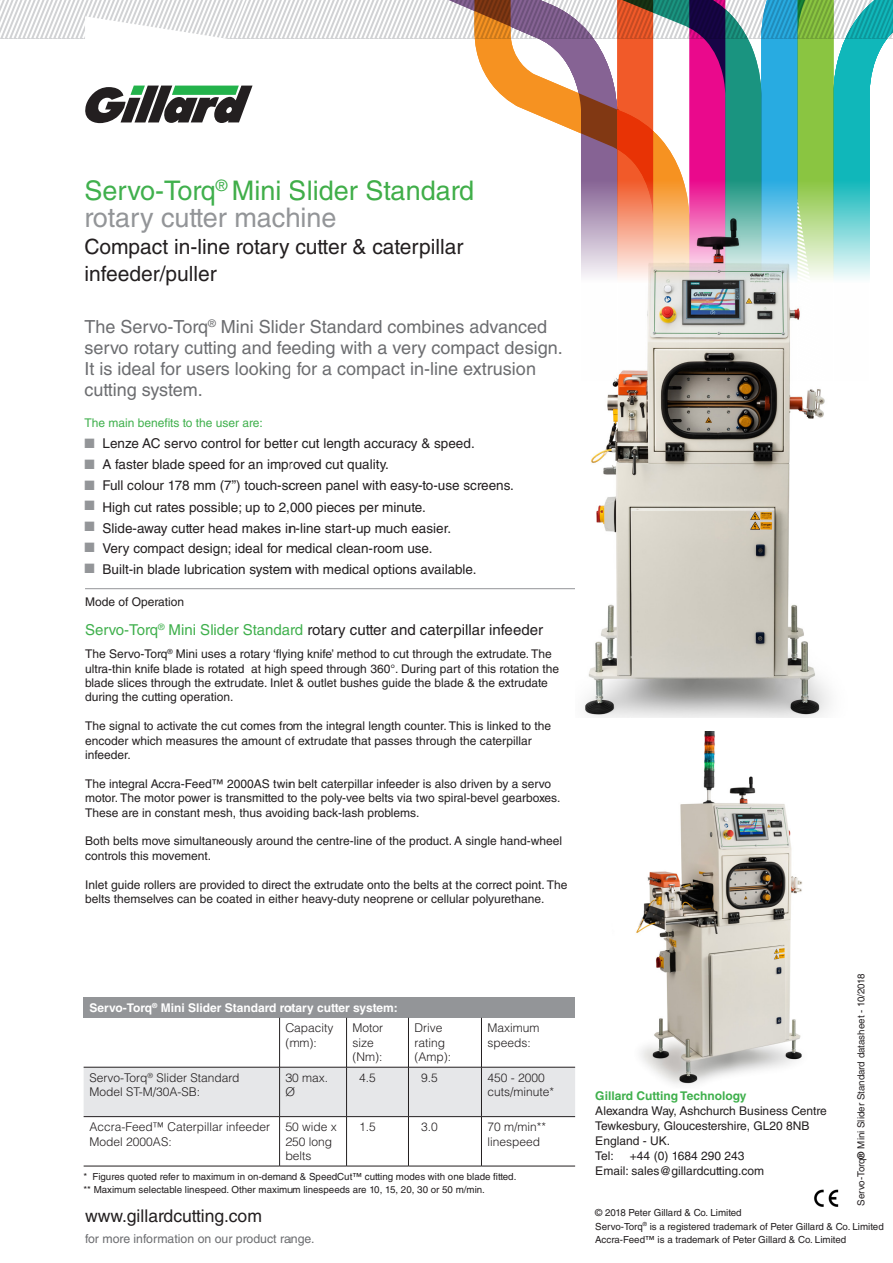
<style>
.page{position:relative;width:893px;height:1263px;background:#fff}
.page>*{position:absolute;margin:0;border:0;box-sizing:border-box;transform-origin:0 0}
.t1{font:27px/27px "Helvetica LT Std";color:#939598}
.t2{font:21px/27px "Helvetica LT Std";color:#231f20}
.t3{font:18px/21px "Helvetica LT Std";color:#6c6d70}
.t4{font:17.55px "Helvetica LT Std";color:#231f20}
.t5{font:15px "Helvetica LT Std";color:#231f20}
.t6{font:13.5px "Helvetica LT Std";color:#231f20}
.t7{font:12.3px "Helvetica LT Std";color:#6c6d70}
.t8{font:12px/14.4px "Helvetica LT Std";color:#231f20}
.t9{font:300 12px/14.4px "Helvetica LT Std";color:#231f20}
.t10{font:700 12px "Helvetica LT Std";color:#fff}
.t11{font:12px "Helvetica LT Std";color:#40b04d}
.t12{font:700 12px "Helvetica LT Std";color:#40b04d}
.t13{font:9.75px "Helvetica LT Std";color:#231f20}
.s1{color:#40b04d}
.s2{color:#40ae49}
.s3{font-weight:700}
</style>
<div class="page">
<hr style="left:85px;top:588px;width:490px;height:1px;background:#939598">
<div style="left:84px;top:997px;width:491px;height:21px;background:#939598"></div>
<div style="left:84px;top:1068px;width:491px;height:48px;background:#e6e7e9"></div>
<hr style="left:279px;top:1018px;width:1px;height:49px;background:#231f20">
<hr style="left:346px;top:1018px;width:1px;height:49px;background:#231f20">
<hr style="left:408px;top:1018px;width:1px;height:49px;background:#231f20">
<hr style="left:481px;top:1018px;width:1px;height:49px;background:#231f20">
<hr style="left:84px;top:1067px;width:196px;height:1px;background:#231f20">
<hr style="left:280px;top:1067px;width:67px;height:1px;background:#231f20">
<hr style="left:279px;top:1067px;width:1px;height:49px;background:#231f20">
<hr style="left:347px;top:1067px;width:61px;height:1px;background:#231f20">
<hr style="left:346px;top:1067px;width:1px;height:49px;background:#231f20">
<hr style="left:408px;top:1067px;width:73px;height:1px;background:#231f20">
<hr style="left:408px;top:1067px;width:1px;height:49px;background:#231f20">
<hr style="left:481px;top:1067px;width:94px;height:1px;background:#231f20">
<hr style="left:481px;top:1067px;width:1px;height:49px;background:#231f20">
<hr style="left:84px;top:1116px;width:196px;height:1px;background:#231f20">
<hr style="left:280px;top:1116px;width:67px;height:1px;background:#231f20">
<hr style="left:279px;top:1117px;width:1px;height:49px;background:#231f20">
<hr style="left:347px;top:1116px;width:61px;height:1px;background:#231f20">
<hr style="left:346px;top:1117px;width:1px;height:49px;background:#231f20">
<hr style="left:408px;top:1116px;width:73px;height:1px;background:#231f20">
<hr style="left:408px;top:1117px;width:1px;height:49px;background:#231f20">
<hr style="left:481px;top:1116px;width:94px;height:1px;background:#231f20">
<hr style="left:481px;top:1117px;width:1px;height:49px;background:#231f20">
<hr style="left:84px;top:1166px;width:196px;height:1px;background:#231f20">
<hr style="left:280px;top:1166px;width:67px;height:1px;background:#231f20">
<hr style="left:347px;top:1166px;width:61px;height:1px;background:#231f20">
<hr style="left:408px;top:1166px;width:73px;height:1px;background:#231f20">
<hr style="left:481px;top:1166px;width:94px;height:1px;background:#231f20">
<img style="left:584px;top:381px;width:246px;height:337px">
<img style="left:636px;top:732px;width:166px;height:353px">
<svg style="left:0;top:0;width:689px;height:381px"></svg>
<img style="left:689px;top:0;width:204px;height:381px">
<img style="left:814px;top:1189px;width:25px;height:18px">
<p class="t1" style="left:85px;top:177px;width:391px"><span class="s1">Servo-Torq</span><sup>®</sup> <span class="s2">Mini Slider Standard </span>rotary cutter machine</p>
<p class="t2" style="left:85px;top:233px;width:381px">Compact in-line rotary cutter &amp; caterpillar infeeder/puller</p>
<p class="t3" style="left:85px;top:316px;width:480px">The Servo-Torq<sup>®</sup> Mini Slider Standard combines advanced servo rotary cutting and feeding with a very compact design.<br>It is ideal for users looking for a compact in-line extrusion cutting system.</p>
<p class="t11" style="left:85px;top:415px;width:180px">The main benefits to the user are:</p>
<p class="t6" style="left:103px;top:435px;width:374px">Lenze AC servo control for better cut length accuracy &amp; speed.</p>
<p class="t6" style="left:103px;top:456px;width:288px">A faster blade speed for an improved cut quality.</p>
<p class="t6" style="left:103px;top:477px;width:413px">Full colour 178 mm (7”) touch-screen panel with easy-to-use screens.</p>
<p class="t6" style="left:103px;top:499px;width:325px">High cut rates possible; up to 2,000 pieces per minute.</p>
<p class="t6" style="left:103px;top:520px;width:350px">Slide-away cutter head makes in-line start-up much easier.</p>
<p class="t6" style="left:103px;top:541px;width:332px">Very compact design; ideal for medical clean-room use.</p>
<p class="t6" style="left:103px;top:561px;width:375px">Built-in blade lubrication system with medical options available.</p>
<p class="t8" style="left:85px;top:594px;width:101px">Mode of Operation</p>
<p class="t5" style="left:85px;top:621px;width:459px"><span class="s1">Servo-Torq</span><sup>®</sup> <span class="s1">Mini Slider Standard</span> rotary cutter and caterpillar infeeder</p>
<p class="t8" style="left:85px;top:647px;width:468px">The Servo-Torq<sup>®</sup> Mini uses a rotary ‘flying knife’ method to cut through the extrudate. The</p>
<p class="t8" style="left:85px;top:661px;width:476px">ultra-thin knife blade is rotated at high speed through 360°. During part of this rotation the blade slices through the extrudate. Inlet &amp; outlet bushes guide the blade &amp; the extrudate during the cutting operation.</p>
<p class="t8" style="left:85px;top:719px;width:468px">The signal to activate the cut comes from the integral length counter. This is linked to the</p>
<p class="t8" style="left:85px;top:733px;width:448px">encoder which measures the amount of extrudate that passes through the caterpillar infeeder.</p>
<p class="t8" style="left:85px;top:776px;width:477px">The integral Accra-Feed™ 2000AS twin belt caterpillar infeeder is also driven by a servo motor. The motor power is transmitted to the poly-vee belts via two spiral-bevel gearboxes.<br>These are in constant mesh, thus avoiding back-lash problems.</p>
<p class="t8" style="left:85px;top:834px;width:479px">Both belts move simultaneously around the centre-line of the product. A single hand-wheel controls this movement.</p>
<p class="t8" style="left:85px;top:877px;width:484px">Inlet guide rollers are provided to direct the extrudate onto the belts at the correct point. The belts themselves can be coated in either heavy-duty neoprene or cellular polyurethane.</p>
<p class="t10" style="left:90px;top:1000px;width:310px">Servo-Torq<sup>®</sup> Mini Slider Standard rotary cutter system:</p>
<p class="t9" style="left:286px;top:1021px;width:50px">Capacity</p>
<p class="t9" style="left:286px;top:1035px;width:33px">(mm):</p>
<p class="t9" style="left:353px;top:1021px;width:32px">Motor size</p>
<p class="t9" style="left:353px;top:1049px;width:31px">(Nm):</p>
<p class="t9" style="left:414px;top:1021px;width:29px">Drive</p>
<p class="t9" style="left:414px;top:1035px;width:32px">rating</p>
<p class="t9" style="left:414px;top:1049px;width:38px">(Amp):</p>
<p class="t9" style="left:487px;top:1021px;width:53px">Maximum</p>
<p class="t9" style="left:487px;top:1035px;width:45px">speeds:</p>
<p class="t9" style="left:90px;top:1070px;width:151px">Servo-Torq<sup>®</sup> Slider Standard</p>
<p class="t9" style="left:90px;top:1085px;width:112px">Model ST-M/30A-SB:</p>
<p class="t9" style="left:286px;top:1070px;width:44px">30 max.<br>Ø</p>
<p class="t9" style="left:359px;top:1070px;width:18px">4.5</p>
<p class="t9" style="left:421px;top:1070px;width:18px">9.5</p>
<p class="t9" style="left:487px;top:1070px;width:68px">450 - 2000 cuts/minute*</p>
<p class="t9" style="left:286px;top:1120px;width:53px">50 wide x<br>250 long belts</p>
<p class="t9" style="left:359px;top:1120px;width:18px">1.5</p>
<p class="t9" style="left:421px;top:1120px;width:18px">3.0</p>
<p class="t9" style="left:487px;top:1120px;width:60px">70 m/min** linespeed</p>
<p class="t13" style="left:83px;top:1171px;width:434px">* Figures quoted refer to maximum in on-demand &amp; SpeedCut™ cutting modes with one blade fitted.</p>
<p class="t13" style="left:83px;top:1184px;width:403px">** Maximum selectable linespeed. Other maximum linespeeds are 10, 15, 20, 30 or 50 m/min.</p>
<p class="t9" style="left:90px;top:1120px;width:182px">Accra-Feed™ Caterpillar infeeder</p>
<p class="t9" style="left:90px;top:1134px;width:84px">Model 2000AS:</p>
<p class="t4" style="left:85px;top:1205px;width:178px">www.gillardcutting.com</p>
<p class="t7" style="left:85px;top:1231px;width:231px">for more information on our product range.</p>
<p class="t12" style="left:595px;top:1088px;width:153px">Gillard Cutting Technology</p>
<p class="t8" style="left:595px;top:1104px;width:233px">Alexandra Way, Ashchurch Business Centre</p>
<p class="t8" style="left:595px;top:1119px;width:216px">Tewkesbury, Gloucestershire, GL20 8NB</p>
<p class="t8" style="left:595px;top:1134px;width:76px">England - UK.</p>
<p class="t8" style="left:595px;top:1149px;width:20px">Tel:</p>
<p class="t8" style="left:630px;top:1149px;width:116px">+44 (0) 1684 290 243</p>
<p class="t8" style="left:595px;top:1164px;width:170px">Email: sales@gillardcutting.com</p>
<p class="t13" style="left:855px;top:1206px;width:234px;rotate:-90deg">Servo-Torq<span class="s3">®</span> Mini Slider Standard datasheet - 10/2018</p>
<p class="t13" style="left:595px;top:1207px;width:148px">© 2018 Peter Gillard &amp; Co. Limited</p>
<p class="t13" style="left:595px;top:1221px;width:290px">Servo-Torq<sup>®</sup> is a registered trademark of Peter Gillard &amp; Co. Limited</p>
<p class="t13" style="left:595px;top:1234px;width:252px">Accra-Feed™ is a trademark of Peter Gillard &amp; Co. Limited</p>
</div>
